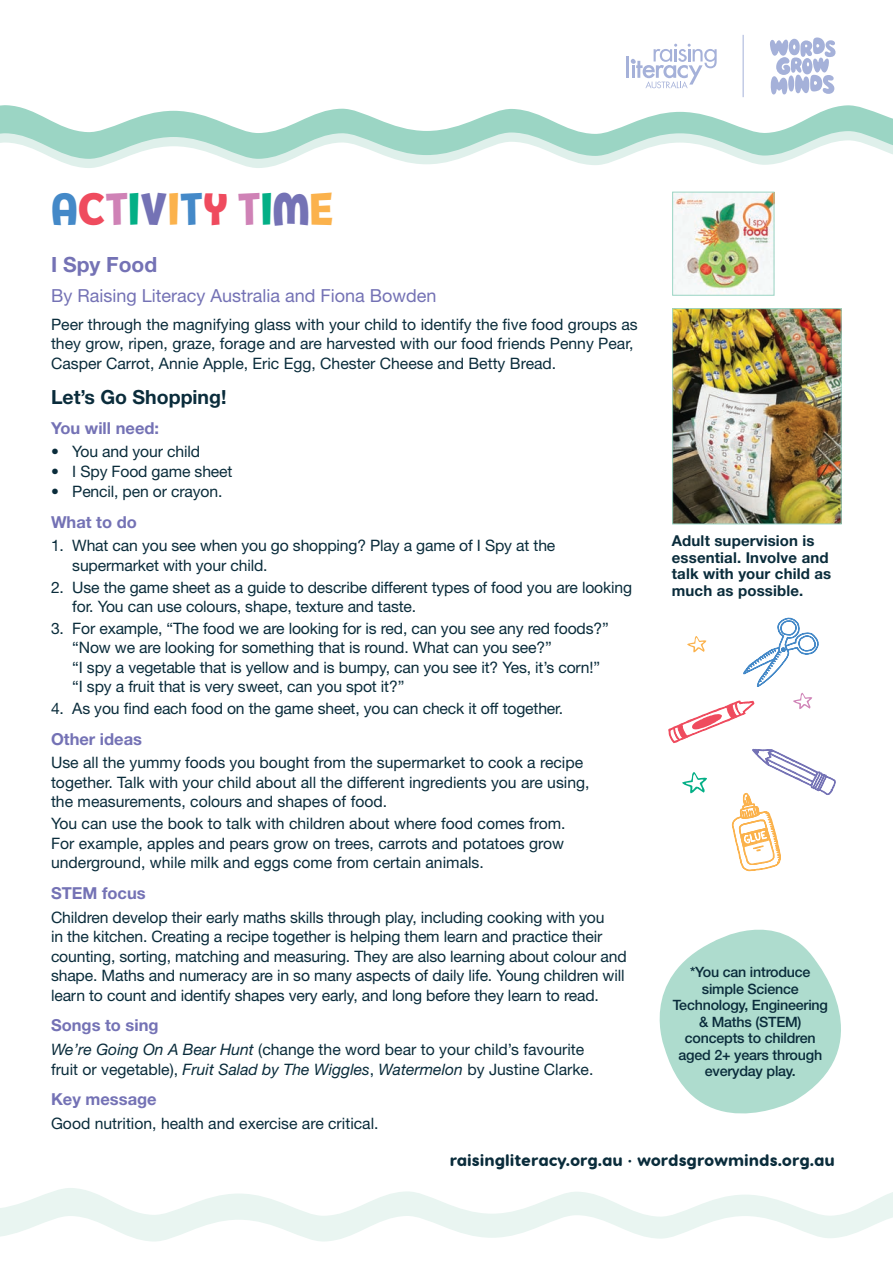
<style>
.page{position:relative;width:893px;height:1263px;background:#fff}
.page>*{position:absolute;margin:0;border:0;box-sizing:border-box;transform-origin:0 0}
.t1{font:900 45px "Pequena Neo";color:#4489c8}
.Act_Heading{font:700 21px "Helvetica Neue LT Std";color:#7472b5}
.body{font:700 19.5px "Helvetica Neue LT Std";color:#0a2c3b}
.Act_Heading-2{font:18px "Helvetica Neue LT Std";color:#7472b5}
.Act_Green_sub{font:700 16.5px "Helvetica Neue LT Std";color:#7472b5}
.t2{font:800 16.5px "Visby Round CF";color:#0a2c3b}
.Bold_heading{font:15.75px/19.5px "Helvetica Neue LT Std";color:#0a2c3b}
.Act_Body_bullets{font:15.75px/19.5px "Helvetica Neue LT Std";letter-spacing:-.01em;color:#0a2c3b}
.Act_Supervision{font:700 15px/16.5px "Helvetica Neue LT Std";letter-spacing:.01em;color:#0a2c3b}
.Act_body{font:500 14.25px/16.5px "Helvetica Neue LT Std";letter-spacing:-.015em;color:#0a2c3b;text-align:center}
.s1{color:#ef4b5e}
.s2{color:#cf82b6}
.s3{color:#03af86}
.s4{color:#7472b5}
.s5{color:#fbb24c}
.s6{font-style:italic}
</style>
<div class="page">
<svg style="left:659px;top:929px;width:182px;height:185px;fill:#aedcce"></svg>
<svg style="left:743px;top:618px;width:75px;height:69px"></svg>
<svg style="left:668px;top:701px;width:86px;height:42px"></svg>
<svg style="left:732px;top:749px;width:104px;height:122px"></svg>
<svg style="left:687px;top:636px;width:19px;height:16px"></svg>
<svg style="left:793px;top:693px;width:19px;height:16px"></svg>
<svg style="left:682px;top:772px;width:25px;height:21px"></svg>
<img style="left:674px;top:310px;width:166px;height:212px">
<div style="left:672px;top:308px;width:170px;height:216px;border:1px solid #9bd5c4"></div>
<img style="left:674px;top:194px;width:98px;height:100px">
<div style="left:672px;top:192px;width:102px;height:104px;border:1px solid #9bd5c4"></div>
<svg style="left:0;top:1188px;width:893px;height:54px"></svg>
<svg style="left:0;top:92px;width:893px;height:76px"></svg>
<hr style="left:626px;top:56px;width:3px;height:22px;background:#a5b1d9">
<svg style="left:630px;top:44px;width:87px;height:44px"></svg>
<svg style="left:770px;top:37px;width:66px;height:58px"></svg>
<hr style="left:743px;top:35px;width:1px;height:62px;background:#a5b1d9">
<p class="t1" style="left:51px;top:179px;width:284px">A<span class="s1">C</span><span class="s2">T</span><span class="s3">I</span><span class="s4">V</span><span class="s5">I</span>T<span class="s1">Y</span> <span class="s2">T</span><span class="s3">I</span><span class="s4">M</span><span class="s5">E</span></p>
<p class="Act_Heading" style="left:51px;top:251px;width:108px">I Spy Food</p>
<p class="Act_Heading-2" style="left:51px;top:284px;width:387px">By Raising Literacy Australia and Fiona Bowden</p>
<p class="Bold_heading" style="left:51px;top:314px;width:588px">Peer through the magnifying glass with your child to identify the five food groups as they grow, ripen, graze, forage and are harvested with our food friends Penny Pear,<br>Casper Carrot, Annie Apple, Eric Egg, Chester Cheese and Betty Bread.</p>
<p class="body" style="left:51px;top:385px;width:177px">Let’s Go Shopping!</p>
<p class="Act_Green_sub" style="left:51px;top:418px;width:110px">You will need:</p>
<p class="Act_Body_bullets" style="left:51px;top:441px;width:150px">• You and your child</p>
<p class="Act_Body_bullets" style="left:51px;top:461px;width:183px">• I Spy Food game sheet</p>
<p class="Act_Body_bullets" style="left:51px;top:481px;width:173px">• Pencil, pen or crayon.</p>
<p class="Act_Green_sub" style="left:51px;top:512px;width:87px">What to do</p>
<p class="Act_Body_bullets" style="left:72px;top:536px;width:485px;text-indent:-21px">1. What can you see when you go shopping? Play a game of I Spy at the supermarket with your child.</p>
<p class="Act_Body_bullets" style="left:72px;top:577px;width:561px;text-indent:-21px">2. Use the game sheet as a guide to describe different types of food you are looking for. You can use colours, shape, texture and taste.</p>
<p class="Act_Body_bullets" style="left:72px;top:618px;width:538px;text-indent:-21px">3. For example, “The food we are looking for is red, can you see any red foods?” “Now we are looking for something that is round. What can you see?”<br>“I spy a vegetable that is yellow and is bumpy, can you see it? Yes, it’s corn!” “I spy a fruit that is very sweet, can you spot it?”</p>
<p class="Act_Body_bullets" style="left:51px;top:698px;width:514px">4. As you find each food on the game sheet, you can check it off together.</p>
<p class="Act_Green_sub" style="left:51px;top:728px;width:93px">Other ideas</p>
<p class="Bold_heading" style="left:51px;top:753px;width:540px">Use all the yummy foods you bought from the supermarket to cook a recipe together. Talk with your child about all the different ingredients you are using, the measurements, colours and shapes of food.</p>
<p class="Bold_heading" style="left:51px;top:813px;width:516px;text-align:justify">You can use the book to talk with children about where food comes from.<br>For example, apples and pears grow on trees, carrots and potatoes grow underground, while milk and eggs come from certain animals.</p>
<p class="Act_Green_sub" style="left:51px;top:883px;width:96px">STEM focus</p>
<p class="Bold_heading" style="left:51px;top:907px;width:577px">Children develop their early maths skills through play, including cooking with you<br>in the kitchen. Creating a recipe together is helping them learn and practice their counting, sorting, matching and measuring. They are also learning about colour and shape. Maths and numeracy are in so many aspects of daily life. Young children will learn to count and identify shapes very early, and long before they learn to read.</p>
<p class="Act_Green_sub" style="left:51px;top:1015px;width:109px">Songs to sing</p>
<p class="Bold_heading" style="left:51px;top:1039px;width:544px"><span class="s6">We’re Going On A Bear Hunt</span> (change the word bear to your child’s favourite fruit or vegetable), <span class="s6">Fruit Salad by The Wiggles</span>, <span class="s6">Watermelon</span> by Justine Clarke.</p>
<p class="Act_Green_sub" style="left:51px;top:1089px;width:107px">Key message</p>
<p class="Bold_heading" style="left:51px;top:1113px;width:329px">Good nutrition, health and exercise are critical.</p>
<p class="t2" style="left:450px;top:1149px;width:387px">raisingliteracy.org.au • wordsgrowminds.org.au</p>
<p class="Act_Supervision" style="left:672px;top:532px;width:161px">Adult supervision is essential. Involve and talk with your child as much as possible.</p>
<p class="Act_body" style="left:673px;top:964px;width:157px">*You can introduce simple Science<br>Technology, Engineering &amp; Maths (STEM) concepts to children aged 2+ years through everyday play.</p>
</div>
